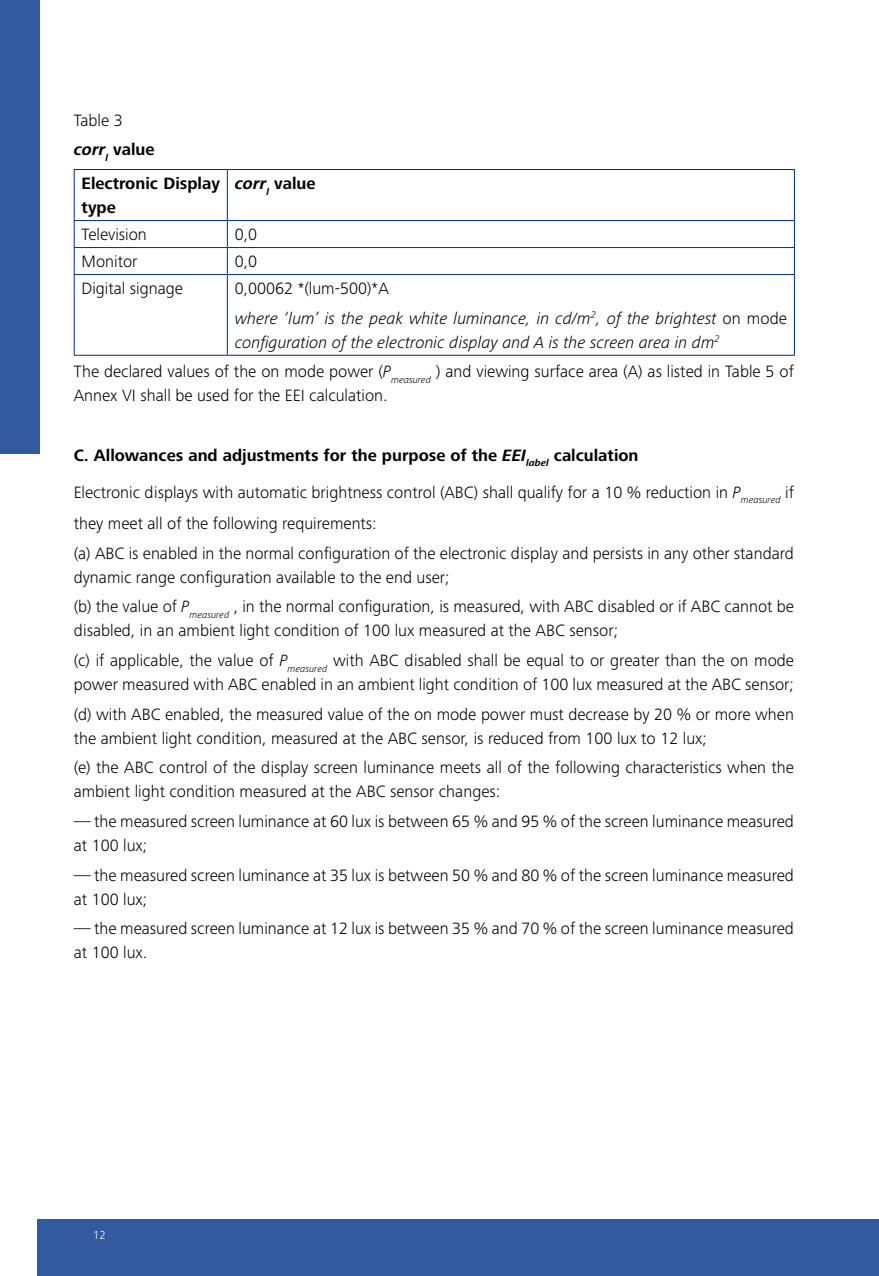
<style>
.page{position:relative;width:879px;height:1276px;background:#fff}
.page>*{position:absolute;margin:0;border:0;box-sizing:border-box;transform-origin:0 0}
.t1{font:300 17px/29.6px "Frutiger Next Pro";color:#000}
.t2{font:italic 300 17px/29.6px "Frutiger Next Pro";color:#000}
.t3{font:700 17px/24px "Frutiger Next Pro";color:#000}
.t4{font:300 12px "Frutiger Next Pro";color:#fff}
.s1{font-weight:700;font-style:italic}
.s2{font-weight:700}
.s3{font-style:italic}
.s4{font-style:normal}
</style>
<div class="page">
<hr style="left:74px;top:169px;width:153px;height:1px;background:#002f87">
<hr style="left:74px;top:170px;width:1px;height:50px;background:#002f87">
<hr style="left:227px;top:169px;width:568px;height:1px;background:#002f87">
<hr style="left:227px;top:170px;width:1px;height:50px;background:#002f87">
<hr style="left:794px;top:170px;width:1px;height:50px;background:#002f87">
<hr style="left:74px;top:220px;width:153px;height:1px;background:#002f87">
<hr style="left:227px;top:220px;width:568px;height:1px;background:#002f87">
<hr style="left:74px;top:247px;width:153px;height:1px;background:#002f87">
<svg style="left:74px;top:221px;width:1px;height:53px"></svg>
<hr style="left:227px;top:247px;width:568px;height:1px;background:#002f87">
<svg style="left:227px;top:221px;width:1px;height:53px"></svg>
<svg style="left:794px;top:221px;width:1px;height:53px"></svg>
<hr style="left:74px;top:274px;width:153px;height:1px;background:#002f87">
<hr style="left:74px;top:275px;width:1px;height:80px;background:#002f87">
<hr style="left:227px;top:274px;width:568px;height:1px;background:#002f87">
<hr style="left:227px;top:275px;width:1px;height:80px;background:#002f87">
<hr style="left:794px;top:275px;width:1px;height:80px;background:#002f87">
<hr style="left:74px;top:355px;width:153px;height:1px;background:#002f87">
<hr style="left:227px;top:355px;width:568px;height:1px;background:#002f87">
<div style="left:38px;top:1219px;width:841px;height:57px;background:#33599f"></div>
<div style="left:0;top:0;width:40px;height:454px;background:#33599f"></div>
<p class="t1" style="left:74px;top:105px;width:82px">Table 3 <span class="s1">corr</span><sub>l</sub> <span class="s2">value</span></p>
<p class="t3" style="left:82px;top:171px;width:140px">Electronic Display type</p>
<p class="t3" style="left:235px;top:171px;width:82px"><span class="s3">corr</span><sub>l</sub> value</p>
<p class="t1" style="left:82px;top:220px;width:67px">Television</p>
<p class="t1" style="left:235px;top:220px;width:24px">0,0</p>
<p class="t1" style="left:82px;top:247px;width:57px">Monitor</p>
<p class="t1" style="left:235px;top:247px;width:24px">0,0</p>
<p class="t1" style="left:82px;top:274px;width:103px">Digital signage</p>
<p class="t2" style="left:235px;top:274px;width:554px"><span class="s4">0,00062 *(lum-500)*A<br></span>where ‘lum’ is the peak white luminance, in cd/m<sup>2</sup>, of the brightest <span class="s4">on mode</span></p>
<p class="t1" style="left:74px;top:327px;width:722px;text-indent:161px"><span class="s3">configuration of the electronic display and A is the screen area in dm</span><sup>2<br></sup>The declared values of the on mode power (<span class="s3">P</span><sub>measured</sub> ) and viewing surface area (A) as listed in Table 5 of</p>
<p class="t1" style="left:74px;top:381px;width:315px">Annex VI shall be used for the EEI calculation.</p>
<p class="t1" style="left:74px;top:437px;width:721px;line-height:36.8px"><span class="s2">C. Allowances and adjustments for the purpose of the</span> <span class="s1">EEI</span><sub>label</sub> <span class="s2">calculation<br></span>Electronic displays with automatic brightness control (ABC) shall qualify for a 10 % reduction in <span class="s3">P</span><sub>measured</sub> if</p>
<p class="t1" style="left:74px;top:508px;width:722px">they meet all of the following requirements:<br>(a) ABC is enabled in the normal configuration of the electronic display and persists in any other standard</p>
<p class="t1" style="left:74px;top:562px;width:722px">dynamic range configuration available to the end user;<br>(b) the value of <span class="s3">P</span><sub>measured</sub> , in the normal configuration, is measured, with ABC disabled or if ABC cannot be</p>
<p class="t1" style="left:74px;top:616px;width:722px">disabled, in an ambient light condition of 100 lux measured at the ABC sensor;<br>(c) if applicable, the value of <span class="s3">P</span><sub>measured</sub> with ABC disabled shall be equal to or greater than the on mode</p>
<p class="t1" style="left:74px;top:669px;width:722px">power measured with ABC enabled in an ambient light condition of 100 lux measured at the ABC sensor; (d) with ABC enabled, the measured value of the on mode power must decrease by 20 % or more when</p>
<p class="t1" style="left:74px;top:723px;width:722px">the ambient light condition, measured at the ABC sensor, is reduced from 100 lux to 12 lux;<br>(e) the ABC control of the display screen luminance meets all of the following characteristics when the</p>
<p class="t1" style="left:74px;top:777px;width:428px">ambient light condition measured at the ABC sensor changes:</p>
<p class="t1" style="left:74px;top:809px;width:722px;line-height:24px">— the measured screen luminance at 60 lux is between 65 % and 95 % of the screen luminance measured at 100 lux;</p>
<p class="t1" style="left:74px;top:863px;width:722px;line-height:24px">— the measured screen luminance at 35 lux is between 50 % and 80 % of the screen luminance measured at 100 lux;</p>
<p class="t1" style="left:74px;top:916px;width:722px;line-height:24px">— the measured screen luminance at 12 lux is between 35 % and 70 % of the screen luminance measured at 100 lux.</p>
<p class="t4" style="left:93px;top:1227px;width:14px">12</p>
</div>
